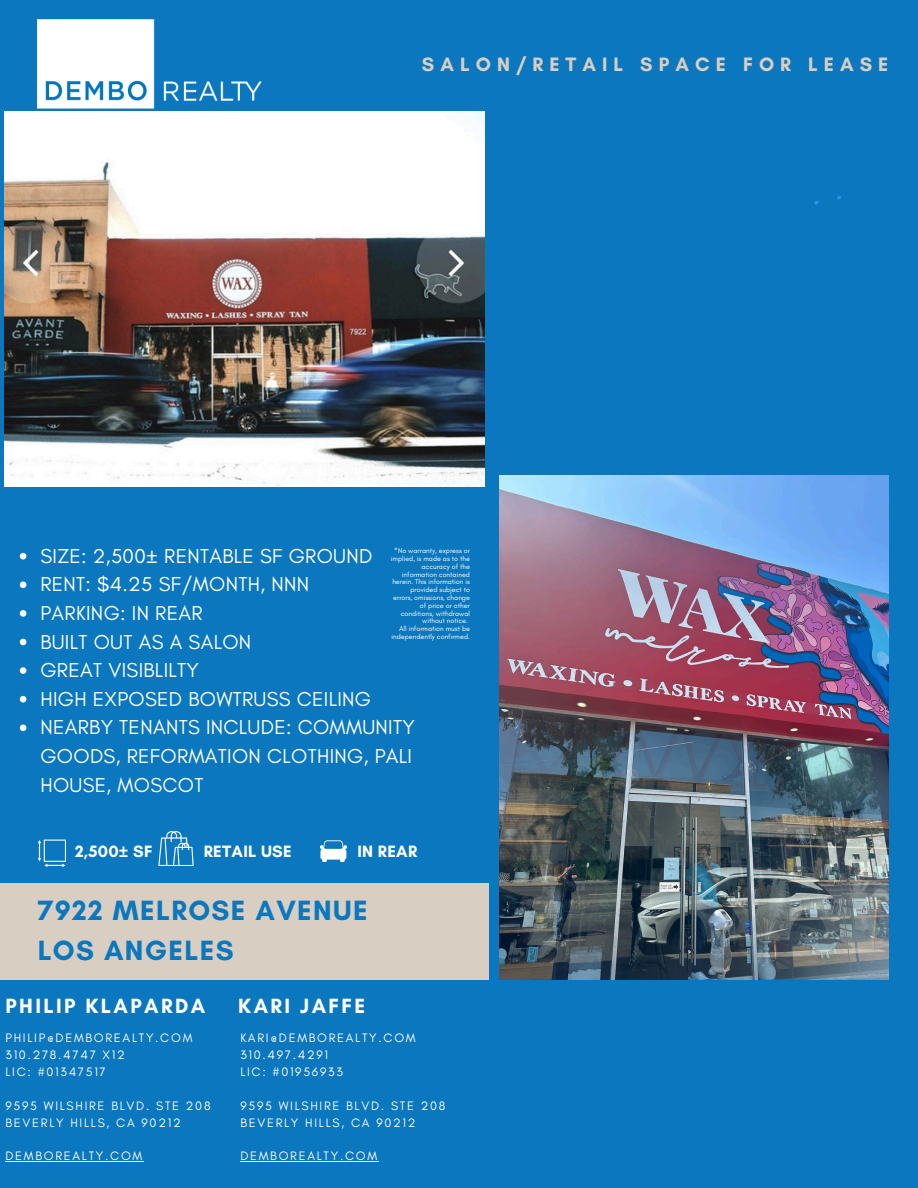
<style>
.page{position:relative;width:918px;height:1188px;background:#0b77be}
.page>*{position:absolute;margin:0;border:0;box-sizing:border-box;transform-origin:0 0}
.t1{font:700 28.35px "Glacial Indifference";letter-spacing:.05em;color:#0b77be}
.t2{font:700 21px "Glacial Indifference";letter-spacing:.115em;color:#fff}
.t3{font:20.55px/28.7px "Glacial Indifference";letter-spacing:.015em;color:#fff}
.t4{font:700 19.8px "Glacial Indifference";letter-spacing:.305em;color:#d8cfc2}
.t5{font:700 16.8px "Glacial Indifference";letter-spacing:.015em;color:#fff}
.t6{font:12.45px/16.8px "Glacial Indifference";letter-spacing:.135em;color:#fff}
.t7{font:7.2px/7.8px "Glacial Indifference";color:#fff;text-align:right}
.s1{font-family:"Noto Sans"}
</style>
<div class="page">
<div style="left:0;top:884px;width:489px;height:96px;background:#d8cfc2"></div>
<svg style="left:320px;top:840px;width:27px;height:22px"></svg>
<img style="left:38px;top:20px;width:224px;height:92px">
<svg style="left:38px;top:840px;width:28px;height:27px"></svg>
<svg style="left:158px;top:831px;width:35px;height:35px"></svg>
<svg style="left:815px;top:201px;width:4px;height:4px"></svg>
<svg style="left:837px;top:196px;width:5px;height:4px"></svg>
<img style="left:4px;top:112px;width:481px;height:374px">
<img style="left:499px;top:475px;width:389px;height:504px">
<hr style="left:6px;top:1161px;width:138px;height:1px;background:#fff">
<svg style="left:20px;top:553px;width:6px;height:6px"></svg>
<svg style="left:20px;top:581px;width:6px;height:7px"></svg>
<svg style="left:20px;top:610px;width:6px;height:7px"></svg>
<svg style="left:20px;top:639px;width:6px;height:6px"></svg>
<svg style="left:20px;top:667px;width:6px;height:7px"></svg>
<svg style="left:20px;top:696px;width:6px;height:7px"></svg>
<svg style="left:20px;top:725px;width:6px;height:6px"></svg>
<hr style="left:240px;top:1161px;width:139px;height:1px;background:#fff">
<p class="t4" style="left:422px;top:52px;width:468px">SALON/RETAIL SPACE FOR LEASE</p>
<p class="t3" style="left:40px;top:541px;width:334px">SIZE: 2,500<span class="s1">±</span> RENTABLE SF GROUND</p>
<p class="t3" style="left:40px;top:570px;width:270px">RENT: $4.25 SF/MONTH, NNN</p>
<p class="t3" style="left:40px;top:598px;width:164px">PARKING: IN REAR</p>
<p class="t3" style="left:40px;top:627px;width:212px">BUILT OUT AS A SALON</p>
<h1 class="t3" style="left:40px;top:656px;width:160px">GREAT VISIBLILTY</h1>
<p class="t3" style="left:40px;top:684px;width:332px">HIGH EXPOSED BOWTRUSS CEILING</p>
<p class="t3" style="left:40px;top:713px;width:376px">NEARBY TENANTS INCLUDE: COMMUNITY<br>GOODS, REFORMATION CLOTHING, PALI<br>HOUSE, MOSCOT</p>
<p class="t7" style="left:391px;top:547px;width:81px">*No warranty, express or implied, is made as to the accuracy of the information contained</p>
<p class="t7" style="left:392px;top:578px;width:79px">herein. This information is provided subject to errors, omissions, change of price or other</p>
<p class="t7" style="left:401px;top:609px;width:71px">conditions, withdrawal without notice.</p>
<p class="t7" style="left:391px;top:625px;width:80px">All information must be independently confirmed.</p>
<p class="t5" style="left:75px;top:841px;width:79px">2,500<span class="s1">±</span> SF</p>
<p class="t5" style="left:357px;top:841px;width:61px">IN REAR</p>
<p class="t5" style="left:204px;top:841px;width:89px">RETAIL USE</p>
<p class="t1" style="left:38px;top:893px;width:332px">7922 MELROSE AVENUE</p>
<p class="t1" style="left:38px;top:933px;width:197px">LOS ANGELES</p>
<p class="t2" style="left:6px;top:993px;width:201px">PHILIP KLAPARDA</p>
<p class="t2" style="left:238px;top:993px;width:128px">KARI JAFFE</p>
<p class="t6" style="left:6px;top:1030px;width:188px">PHILIP@DEMBOREALTY.COM<br>310.278.4747 X12<br>LIC: #01347517</p>
<p class="t6" style="left:6px;top:1097px;width:207px">9595 WILSHIRE BLVD. STE 208<br>BEVERLY HILLS, CA 90212</p>
<p class="t6" style="left:6px;top:1148px;width:138px">DEMBOREALTY.COM</p>
<h5 class="t6" style="left:240px;top:1030px;width:177px">KARI@DEMBOREALTY.COM<br>310.497.4291<br>LIC: #01956933</h5>
<h5 class="t6" style="left:240px;top:1097px;width:207px">9595 WILSHIRE BLVD. STE 208<br>BEVERLY HILLS, CA 90212</h5>
<h5 class="t6" style="left:240px;top:1148px;width:138px">DEMBOREALTY.COM</h5>
</div>
